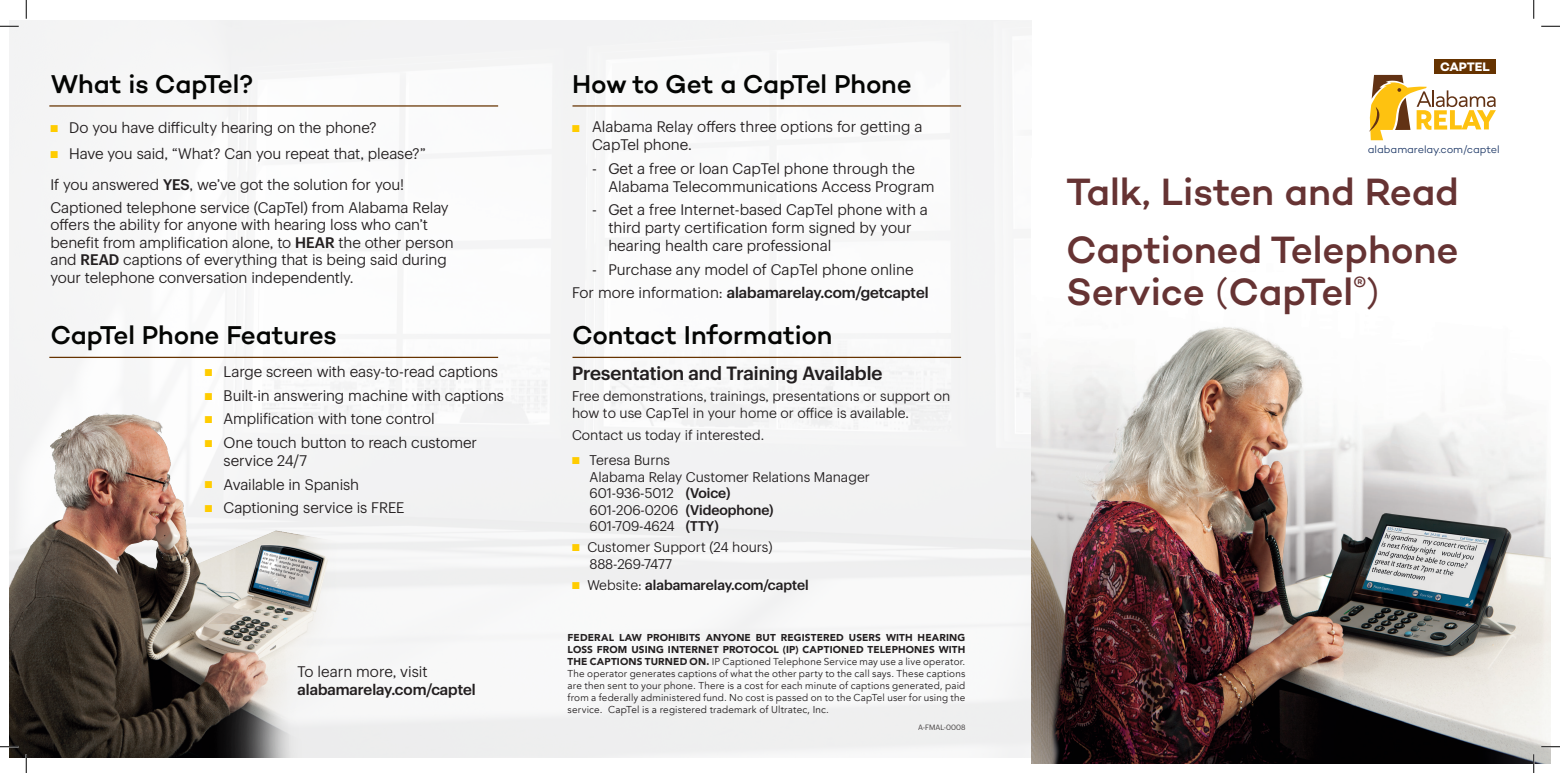
<style>
.page{position:relative;width:1560px;height:773px;background:#fff}
.page>*{position:absolute;margin:0;border:0;box-sizing:border-box;transform-origin:0 0}
.t1{font:500 38.75px "Campton";letter-spacing:-.005em;color:#633}
.t2{font:500 26.25px "Campton";letter-spacing:-.005em;color:#040503}
.t3{font:500 18.75px "Sprint Sans";color:#231f20}
.t4{font:15px/18px "Sprint Sans";letter-spacing:-.005em;color:#231f20}
.t5{font:500 15px/18px "Sprint Sans";color:#231f20}
.t6{font:13.75px/16.5px "Sprint Sans";color:#231f20}
.t7{font:500 13.75px "Sprint Sans";color:#231f20}
.t8{font:700 12.5px "Campton";color:#fff}
.t9{font:300 10.75px "Campton";letter-spacing:-.005em;color:#1a3564}
.t10{font:10px/12px "Avenir";letter-spacing:.015em;color:#231f20;text-align:justify}
.t11{font:7.5px "Sprint Sans";color:#231f20}
.s1{color:#fc0}
.s2{font-weight:500}
.s3{font-weight:400}
.s4{font-weight:900}
.s5{font-weight:300}
</style>
<div class="page">
<svg style="left:1369px;top:75px;width:127px;height:65px"></svg>
<div style="left:1434px;top:59px;width:62px;height:15px;background:#630"></div>
<img style="left:1031px;top:327px;width:520px;height:436px">
<hr style="left:572px;top:357px;width:389px;height:1px;background:#630">
<hr style="left:572px;top:105px;width:389px;height:2px;background:#630">
<hr style="left:49px;top:105px;width:449px;height:2px;background:#630">
<hr style="left:49px;top:357px;width:449px;height:1px;background:#630">
<img style="left:9px;top:346px;width:405px;height:411px">
<svg style="left:0;top:25px;width:19px;height:2px"></svg>
<svg style="left:1541px;top:25px;width:19px;height:2px"></svg>
<svg style="left:0;top:745px;width:19px;height:2px"></svg>
<svg style="left:1541px;top:745px;width:19px;height:2px"></svg>
<svg style="left:25px;top:0;width:2px;height:19px"></svg>
<svg style="left:25px;top:754px;width:2px;height:18px"></svg>
<svg style="left:1533px;top:0;width:2px;height:19px"></svg>
<svg style="left:1533px;top:754px;width:2px;height:18px"></svg>
<p class="t2" style="left:50px;top:67px;width:205px">What is CapTel?</p>
<p class="t4" style="left:50px;top:117px;width:328px"><span class="s1">■</span> Do you have difficulty hearing on the phone?</p>
<p class="t4" style="left:50px;top:143px;width:377px"><span class="s1">■</span> Have you said, “What? Can you repeat that, please?”</p>
<p class="t4" style="left:50px;top:174px;width:355px">If you answered <span class="s2">YES</span>, we’ve got the solution for you!</p>
<p class="t4" style="left:50px;top:197px;width:405px;line-height:17.5px">Captioned telephone service (CapTel) from Alabama Relay offers the ability for anyone with hearing loss who can’t benefit from amplification alone, to <span class="s2">HEAR</span> the other person and <span class="s2">READ</span> captions of everything that is being said during your telephone conversation independently.</p>
<p class="t2" style="left:50px;top:318px;width:288px">CapTel Phone Features</p>
<p class="t4" style="left:205px;top:361px;width:295px"><span class="s1">■</span> Large screen with easy-to-read captions</p>
<p class="t4" style="left:205px;top:385px;width:301px"><span class="s1">■</span> Built-in answering machine with captions</p>
<p class="t4" style="left:205px;top:408px;width:231px"><span class="s1">■</span> Amplification with tone control</p>
<p class="t4" style="left:224px;top:432px;width:255px;text-indent:-19px"><span class="s1">■</span> One touch button to reach customer service 24/7</p>
<p class="t4" style="left:205px;top:474px;width:156px"><span class="s1">■</span> Available in Spanish</p>
<p class="t4" style="left:205px;top:497px;width:201px"><span class="s1">■</span> Captioning service is FREE</p>
<p class="t5" style="left:298px;top:661px;width:180px"><span class="s3">To learn more, visit </span>alabamarelay.com/captel</p>
<p class="t2" style="left:572px;top:67px;width:341px">How to Get a CapTel Phone</p>
<p class="t4" style="left:592px;top:116px;width:332px;text-indent:-20px"><span class="s1">■</span> Alabama Relay offers three options for getting a<br>CapTel phone.</p>
<p class="t4" style="left:608px;top:158px;width:328px;text-indent:-16px">- Get a free or loan CapTel phone through the<br>Alabama Telecommunications Access Program</p>
<p class="t4" style="left:608px;top:199px;width:321px;text-indent:-16px">- Get a free Internet-based CapTel phone with a third party certification form signed by your hearing health care professional</p>
<p class="t4" style="left:592px;top:259px;width:323px">- Purchase any model of CapTel phone online</p>
<p class="t5" style="left:572px;top:283px;width:358px"><span class="s3">For more information:</span> alabamarelay.com/getcaptel</p>
<p class="t2" style="left:572px;top:318px;width:262px">Contact Information</p>
<p class="t3" style="left:572px;top:359px;width:312px">Presentation and Training Available</p>
<p class="t6" style="left:572px;top:387px;width:380px">Free demonstrations, trainings, presentations or support on how to use CapTel in your home or office is available.</p>
<p class="t6" style="left:572px;top:425px;width:194px">Contact us today if interested.</p>
<p class="t6" style="left:590px;top:451px;width:282px;text-indent:-18px"><span class="s1">■</span> Teresa Burns<br>Alabama Relay Customer Relations Manager<br>601-936-5012 <span class="s2">(Voice)<br></span>601-206-0206 <span class="s2">(Videophone)<br></span>601-709-4624 <span class="s2">(TTY)</span></p>
<p class="t6" style="left:590px;top:538px;width:184px;text-indent:-18px"><span class="s1">■</span> Customer Support (24 hours)<br>888-269-7477</p>
<p class="t7" style="left:572px;top:574px;width:238px"><span class="s1">■</span> <span class="s3">Website:</span> alabamarelay.com/captel</p>
<p class="t10" style="left:568px;top:632px;width:399px"><span class="s4">FEDERAL LAW PROHIBITS ANYONE BUT REGISTERED USERS WITH HEARING LOSS FROM USING INTERNET PROTOCOL (IP) CAPTIONED TELEPHONES WITH THE CAPTIONS TURNED ON.</span> IP Captioned Telephone Service may use a live operator.<br>The operator generates captions of what the other party to the call says. These captions are then sent to your phone. There is a cost for each minute of captions generated, paid from a federally administered fund. No cost is passed on to the CapTel user for using the service. CapTel is a registered trademark of Ultratec, Inc.</p>
<p class="t11" style="left:918px;top:721px;width:49px">A-FMAL-0008</p>
<p class="t8" style="left:1440px;top:58px;width:51px">CAPTEL</p>
<p class="t9" style="left:1368px;top:142px;width:133px">alabamarelay.com/captel</p>
<p class="t1" style="left:1066px;top:167px;width:394px">Talk, Listen and Read</p>
<p class="t1" style="left:1066px;top:225px;width:394px">Captioned Telephone</p>
<p class="t1" style="left:1066px;top:267px;width:315px">Service <span class="s5">(</span>CapTel<sup>®</sup><span class="s5">)</span></p>
</div>
